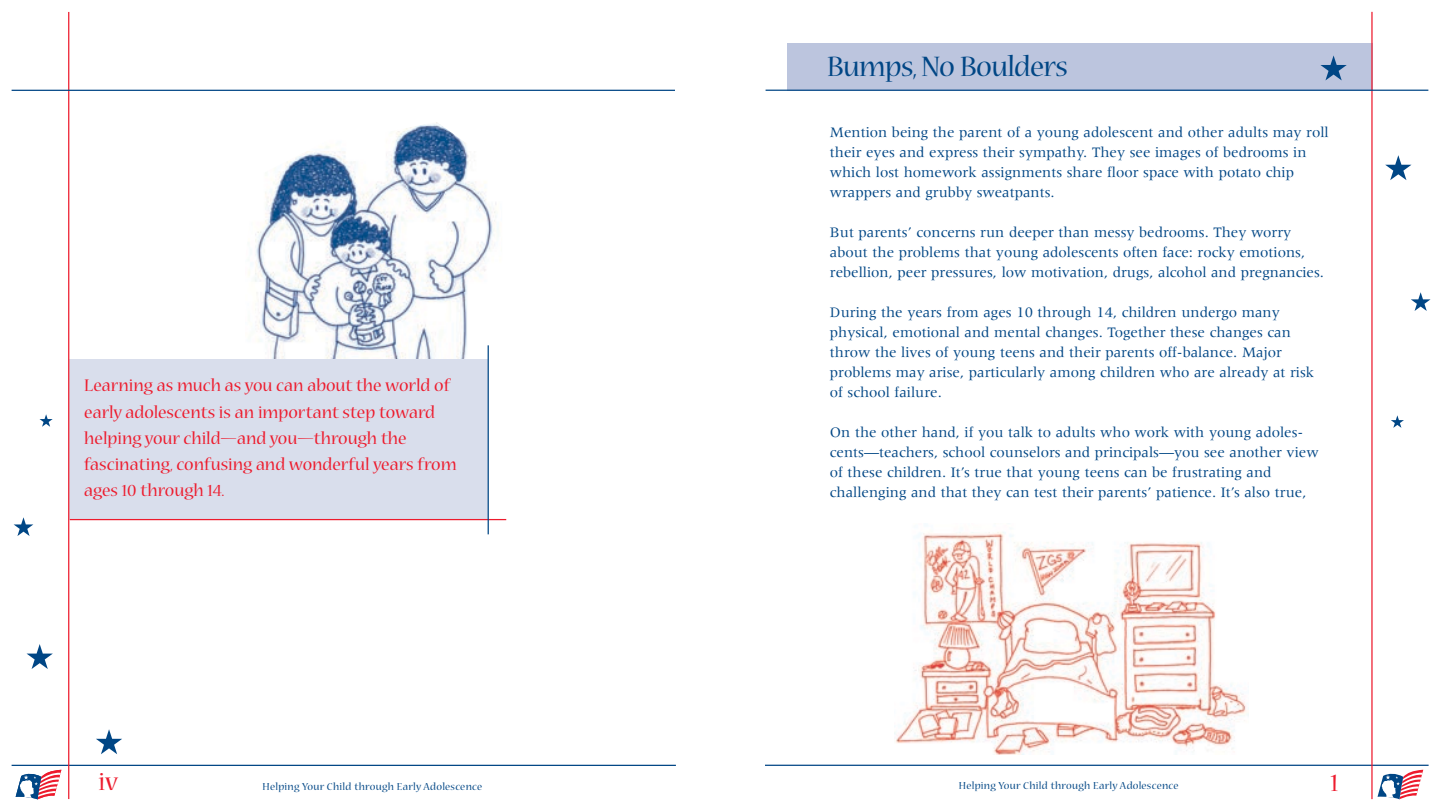
<style>
.page{position:relative;width:1440px;height:810px;background:#fff}
.page>*{position:absolute;margin:0;border:0;box-sizing:border-box;transform-origin:0 0}
.t1{font:31.25px "Nueva";letter-spacing:-.02em;color:#004685}
.t2{font:27.5px "Nueva";color:#ed1b2d}
.t3{font:18.75px/26.2px "Nueva";color:#ed1b2d}
.t4{font:15px/20px "Meridien";color:#004685}
.t5{font:11.25px "Nueva";letter-spacing:.025em;color:#004685}
</style>
<div class="page">
<div style="left:787px;top:44px;width:586px;height:47px;background:#bcc5de"></div>
<img style="left:248px;top:122px;width:248px;height:237px">
<hr style="left:12px;top:765px;width:664px;height:1px;background:#004685">
<svg style="left:27px;top:644px;width:26px;height:25px"></svg>
<svg style="left:96px;top:729px;width:26px;height:25px"></svg>
<svg style="left:14px;top:517px;width:19px;height:19px"></svg>
<svg style="left:40px;top:414px;width:13px;height:13px"></svg>
<hr style="left:765px;top:765px;width:664px;height:1px;background:#004685">
<svg style="left:1385px;top:155px;width:26px;height:25px"></svg>
<svg style="left:1320px;top:55px;width:27px;height:25px"></svg>
<svg style="left:1411px;top:292px;width:20px;height:19px"></svg>
<svg style="left:1391px;top:415px;width:13px;height:13px"></svg>
<hr style="left:1371px;top:12px;width:2px;height:787px;background:#ed1b2d">
<svg style="left:1378px;top:770px;width:45px;height:29px"></svg>
<div style="left:69px;top:359px;width:419px;height:160px;background:#d9deec"></div>
<hr style="left:70px;top:519px;width:436px;height:1px;background:#ed1b2d">
<hr style="left:488px;top:345px;width:1px;height:189px;background:#004685">
<svg style="left:16px;top:770px;width:45px;height:29px"></svg>
<hr style="left:766px;top:90px;width:662px;height:1px;background:#004685">
<img style="left:894px;top:532px;width:354px;height:222px">
<hr style="left:68px;top:12px;width:1px;height:787px;background:#ed1b2d">
<hr style="left:12px;top:90px;width:663px;height:1px;background:#004685">
<p class="t3" style="left:84px;top:374px;width:374px">Learning as much as you can about the world of early adolescents is an important step toward helping your child—and you—through the fascinating, confusing and wonderful years from ages 10 through 14.</p>
<h1 class="t1" style="left:827px;top:55px;width:242px">Bumps, No Boulders</h1>
<p class="t4" style="left:830px;top:123px;width:500px">Mention being the parent of a young adolescent and other adults may roll their eyes and express their sympathy. They see images of bedrooms in which lost homework assignments share floor space with potato chip wrappers and grubby sweatpants.</p>
<p class="t4" style="left:830px;top:223px;width:496px">But parents’ concerns run deeper than messy bedrooms. They worry about the problems that young adolescents often face: rocky emotions, rebellion, peer pressures, low motivation, drugs, alcohol and pregnancies.</p>
<p class="t4" style="left:830px;top:303px;width:486px">During the years from ages 10 through 14, children undergo many physical, emotional and mental changes. Together these changes can throw the lives of young teens and their parents off-balance. Major problems may arise, particularly among children who are already at risk of school failure.</p>
<p class="t4" style="left:830px;top:423px;width:490px">On the other hand, if you talk to adults who work with young adoles&shy;cents—teachers, school counselors and principals—you see another view of these children. It’s true that young teens can be frustrating and challenging and that they can test their parents’ patience. It’s also true,</p>
<h2 class="t2" style="left:99px;top:771px;width:21px">iv</h2>
<p class="t5" style="left:262px;top:782px;width:221px">Helping Your Child through Early Adolescence</p>
<p class="t5" style="left:959px;top:782px;width:221px">Helping Your Child through Early Adolescence</p>
<h2 class="t2" style="left:1331px;top:772px;width:9px">1</h2>
</div>
